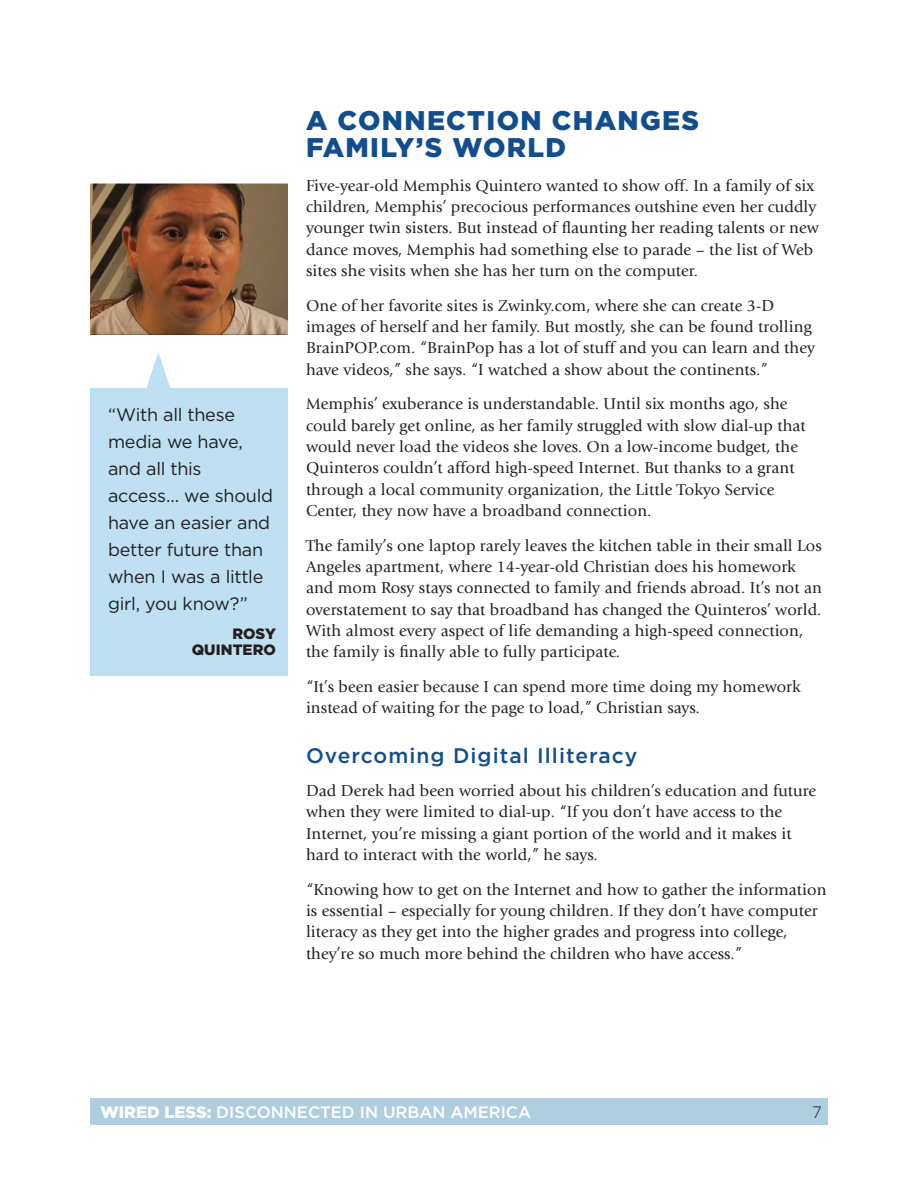
<style>
.page{position:relative;width:918px;height:1188px;background:#fff}
.page>*{position:absolute;margin:0;border:0;box-sizing:border-box;transform-origin:0 0}
.t1{font:900 27px/27px "Gotham";letter-spacing:.05em;color:#134e8c}
.t2{font:500 21px "Gotham";letter-spacing:.05em;color:#134e8c}
.t3{font:18px/27px "Gotham";letter-spacing:-.015em;color:#231f20}
.t4{font:16.5px/21.3px "Giovanni Std";letter-spacing:.005em;color:#231f20}
.t5{font:500 16.5px "Gotham";color:#fff}
.t6{font:300 16.5px "Gotham";color:#231f20}
.t7{font:900 15px/16.5px "Gotham";letter-spacing:-.005em;color:#231f20;text-align:right}
.s1{font-weight:900}
</style>
<div class="page">
<div style="left:90px;top:1098px;width:738px;height:27px;background:#afcede"></div>
<img style="left:90px;top:183px;width:198px;height:151px">
<div style="left:90px;top:388px;width:198px;height:288px;background:#bee0f1"></div>
<svg style="left:146px;top:352px;width:24px;height:36px"></svg>
<p class="t3" style="left:108px;top:401px;width:167px">“With all these media we have, and all this access... we should have an easier and better future than when I was a little girl, you know?”</p>
<p class="t7" style="left:192px;top:625px;width:86px">ROSY<br>QUINTERO</p>
<h1 class="t1" style="left:306px;top:107px;width:395px">A CONNECTION CHANGES<br>FAMILY’S WORLD</h1>
<p class="t4" style="left:306px;top:175px;width:515px">Five-year-old Memphis Quintero wanted to show off. In a family of six children, Memphis’ precocious performances outshine even her cuddly younger twin sisters. But instead of flaunting her reading talents or new dance moves, Memphis had something else to parade – the list of Web sites she visits when she has her turn on the computer.</p>
<p class="t4" style="left:306px;top:295px;width:511px">One of her favorite sites is Zwinky.com, where she can create 3-D images of herself and her family. But mostly, she can be found trolling BrainPOP.com. “BrainPop has a lot of stuff and you can learn and they have videos,” she says. “I watched a show about the continents.”</p>
<p class="t4" style="left:306px;top:393px;width:501px">Memphis’ exuberance is understandable. Until six months ago, she could barely get online, as her family struggled with slow dial-up that would never load the videos she loves. On a low-income budget, the Quinteros couldn’t afford high-speed Internet. But thanks to a grant through a local community organization, the Little Tokyo Service Center, they now have a broadband connection.</p>
<p class="t4" style="left:306px;top:535px;width:517px">The family’s one laptop rarely leaves the kitchen table in their small Los Angeles apartment, where 14-year-old Christian does his homework and mom Rosy stays connected to family and friends abroad. It’s not an overstatement to say that broadband has changed the Quinteros’ world.<br>With almost every aspect of life demanding a high-speed connection, the family is finally able to fully participate.</p>
<p class="t4" style="left:306px;top:676px;width:496px">“It’s been easier because I can spend more time doing my homework instead of waiting for the page to load,” Christian says.</p>
<p class="t2" style="left:306px;top:743px;width:333px">OVERCOMING DIGITAL I LLITERACY</p>
<p class="t4" style="left:306px;top:780px;width:512px">Dad Derek had been worried about his children’s education and future when they were limited to dial-up. “If you don’t have access to the Internet, you’re missing a giant portion of the world and it makes it hard to interact with the world,” he says.</p>
<p class="t4" style="left:306px;top:879px;width:522px">“Knowing how to get on the Internet and how to gather the information is essential – especially for young children. If they don’t have computer literacy as they get into the higher grades and progress into college, they’re so much more behind the children who have access.”</p>
<p class="t5" style="left:100px;top:1103px;width:432px"><span class="s1">WIRED LESS:</span> DISCONNECTED IN URBAN AMERICA</p>
<p class="t6" style="left:812px;top:1103px;width:11px">7</p>
</div>
